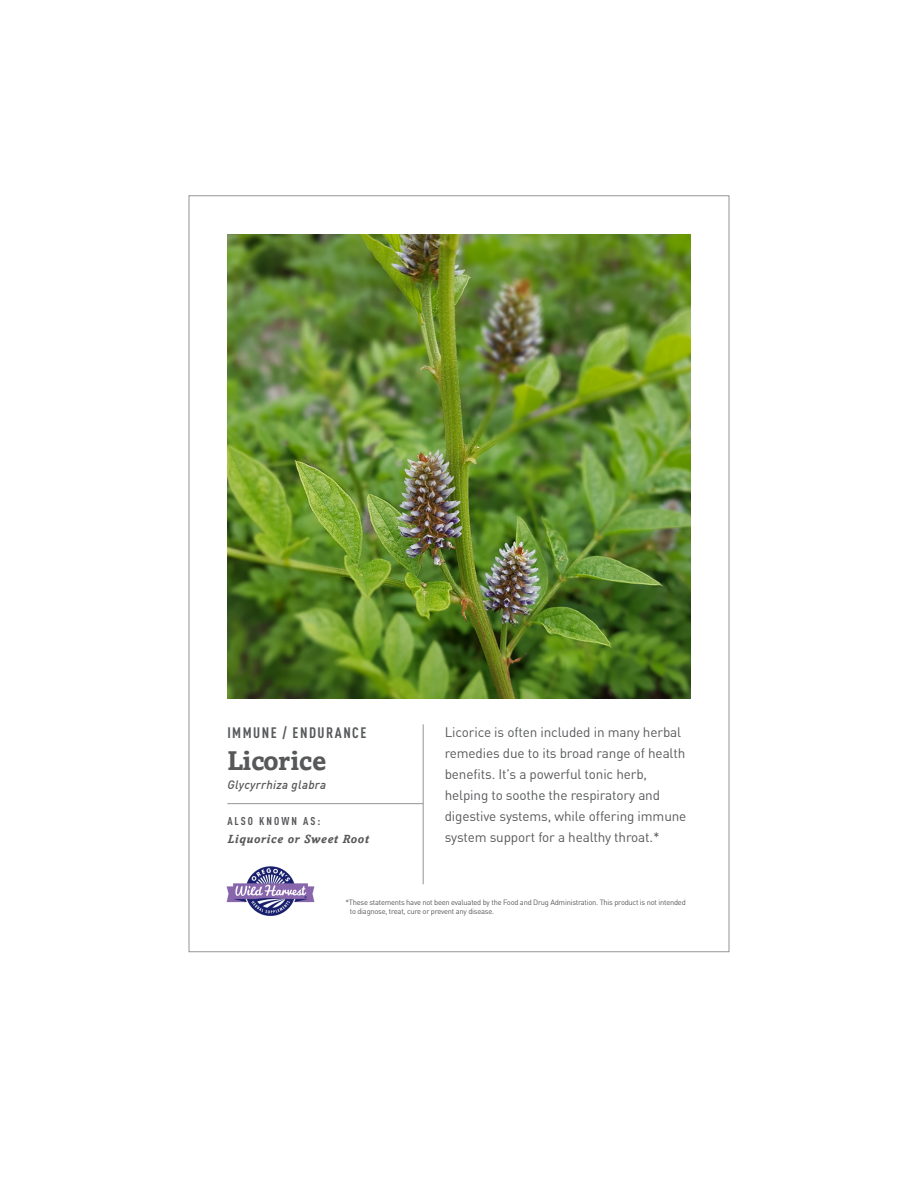
<style>
.page{position:relative;width:918px;height:1188px;background:#fff}
.page>*{position:absolute;margin:0;border:0;box-sizing:border-box;transform-origin:0 0}
.NAME{font:700 27px "Amasis MT Std";letter-spacing:-.015em;color:#57585a}
.U_S_E{font:700 condensed 15px "DINOT";letter-spacing:.1em;color:#57585a}
.Paragraph{font:13.5px/21px "DIN Offc";letter-spacing:-.01em;color:#57585a}
.Common_name{font:italic 700 12px "Amasis MT Std";letter-spacing:.05em;color:#57585a}
.botanical_name{font:italic 500 12px "DIN Offc";letter-spacing:.025em;color:#57585a}
.t1{font:700 condensed 11.25px "DINOT";letter-spacing:.18em;color:#57585a}
.t2{font:7.5px/9px "DIN Offc";letter-spacing:-.03em;color:#57585a}
</style>
<div class="page">
<img style="left:227px;top:235px;width:464px;height:463px">
<img style="left:226px;top:866px;width:89px;height:50px">
<hr style="left:227px;top:803px;width:196px;height:1px;background:#939598">
<hr style="left:423px;top:724px;width:1px;height:160px;background:#939598">
<p class="U_S_E" style="left:227px;top:721px;width:141px">IMMUNE / ENDURANCE</p>
<p class="NAME" style="left:227px;top:744px;width:101px">Licorice</p>
<p class="botanical_name" style="left:227px;top:777px;width:101px">Glycyrrhiza glabra</p>
<p class="t1" style="left:227px;top:813px;width:95px">ALSO KNOWN AS:</p>
<p class="Common_name" style="left:227px;top:832px;width:143px">Liquorice or Sweet Root</p>
<p class="Paragraph" style="left:445px;top:721px;width:243px">Licorice is often included in many herbal remedies due to its broad range of health benefits. It’s a powerful tonic herb, helping to soothe the respiratory and digestive systems, while offering immune system support for a healthy throat.*</p>
<p class="t2" style="left:350px;top:898px;width:337px;text-indent:-4px">*These statements have not been evaluated by the Food and Drug Administration. This product is not intended to diagnose, treat, cure or prevent any disease.</p>
</div>
